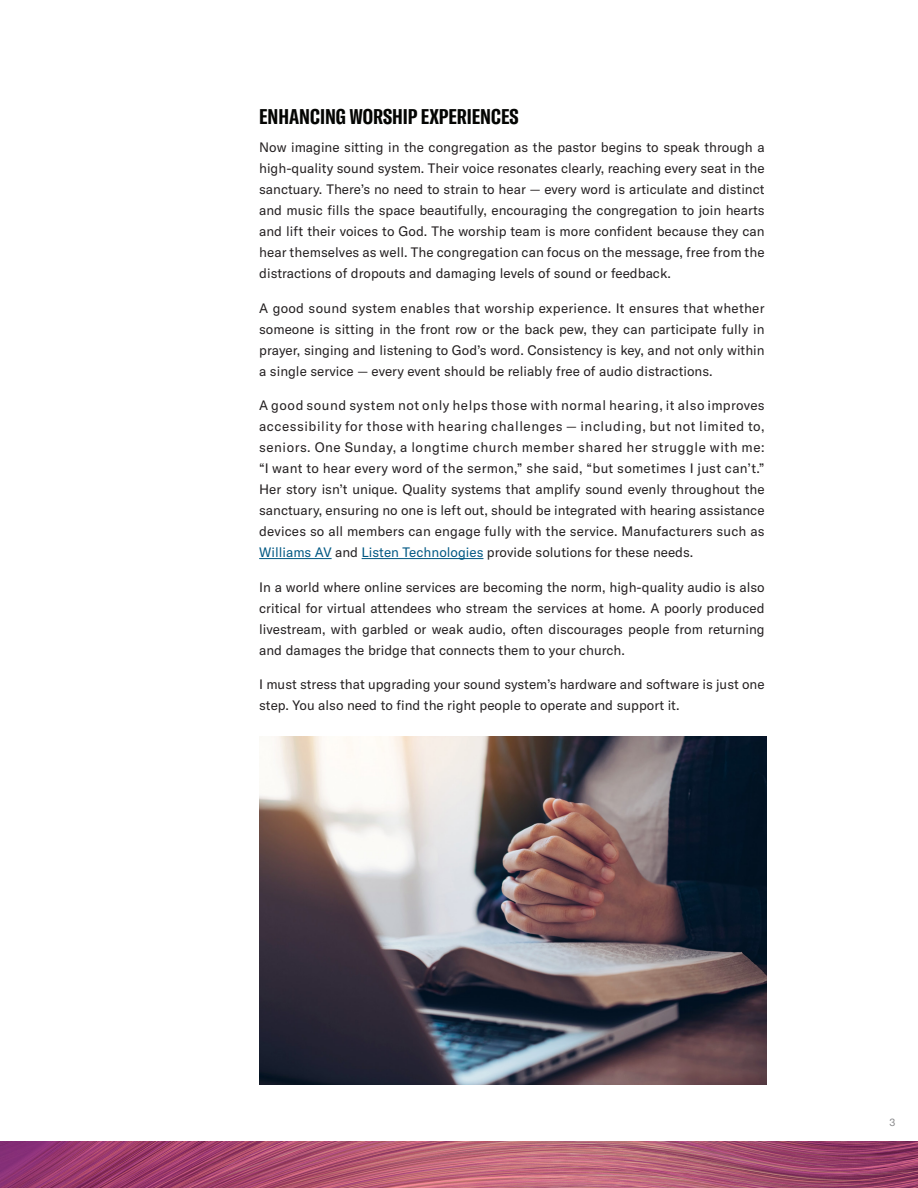
<style>
.page{position:relative;width:918px;height:1188px;background:#fff}
.page>*{position:absolute;margin:0;border:0;box-sizing:border-box;transform-origin:0 0}
.small_heading{font:700 extra-condensed 21px "GT America Y";color:#040503}
.body_copy{font:13.5px/21px "GT America Y";color:#231f20;text-align:justify}
.t1{font:10.5px "GT America Y";color:#88888a}
.s1{color:#005883}
</style>
<div class="page">
<img style="left:259px;top:737px;width:508px;height:347px">
<img style="left:0;top:1142px;width:918px;height:46px">
<hr style="left:259px;top:558px;width:73px;height:1px;background:#005883">
<hr style="left:362px;top:558px;width:121px;height:1px;background:#005883">
<p class="small_heading" style="left:259px;top:104px;width:261px">ENHANCING WORSHIP EXPERIENCES</p>
<p class="body_copy" style="left:259px;top:137px;width:507px">Now imagine sitting in the congregation as the pastor begins to speak through a high-quality sound system. Their voice resonates clearly, reaching every seat in the sanctuary. There’s no need to strain to hear — every word is articulate and distinct and music fills the space beautifully, encouraging the congregation to join hearts and lift their voices to God. The worship team is more confident because they can hear themselves as well. The congregation can focus on the message, free from the distractions of dropouts and damaging levels of sound or feedback.</p>
<p class="body_copy" style="left:259px;top:297px;width:507px">A good sound system enables that worship experience. It ensures that whether someone is sitting in the front row or the back pew, they can participate fully in prayer, singing and listening to God’s word. Consistency is key, and not only within a single service — every event should be reliably free of audio distractions.</p>
<p class="body_copy" style="left:259px;top:395px;width:507px">A good sound system not only helps those with normal hearing, it also improves accessibility for those with hearing challenges — including, but not limited to, seniors. One Sunday, a longtime church member shared her struggle with me: “I want to hear every word of the sermon,” she said, “but sometimes I just can’t.” Her story isn’t unique. Quality systems that amplify sound evenly throughout the sanctuary, ensuring no one is left out, should be integrated with hearing assistance devices so all members can engage fully with the service. Manufacturers such as <span class="s1">Williams AV</span> and <span class="s1">Listen Technologies</span> provide solutions for these needs.</p>
<p class="body_copy" style="left:259px;top:576px;width:507px">In a world where online services are becoming the norm, high-quality audio is also critical for virtual attendees who stream the services at home. A poorly produced livestream, with garbled or weak audio, often discourages people from returning and damages the bridge that connects them to your church.</p>
<p class="body_copy" style="left:259px;top:674px;width:507px">I must stress that upgrading your sound system’s hardware and software is just one step. You also need to find the right people to operate and support it.</p>
<p class="t1" style="left:890px;top:1116px;width:7px">3</p>
</div>
